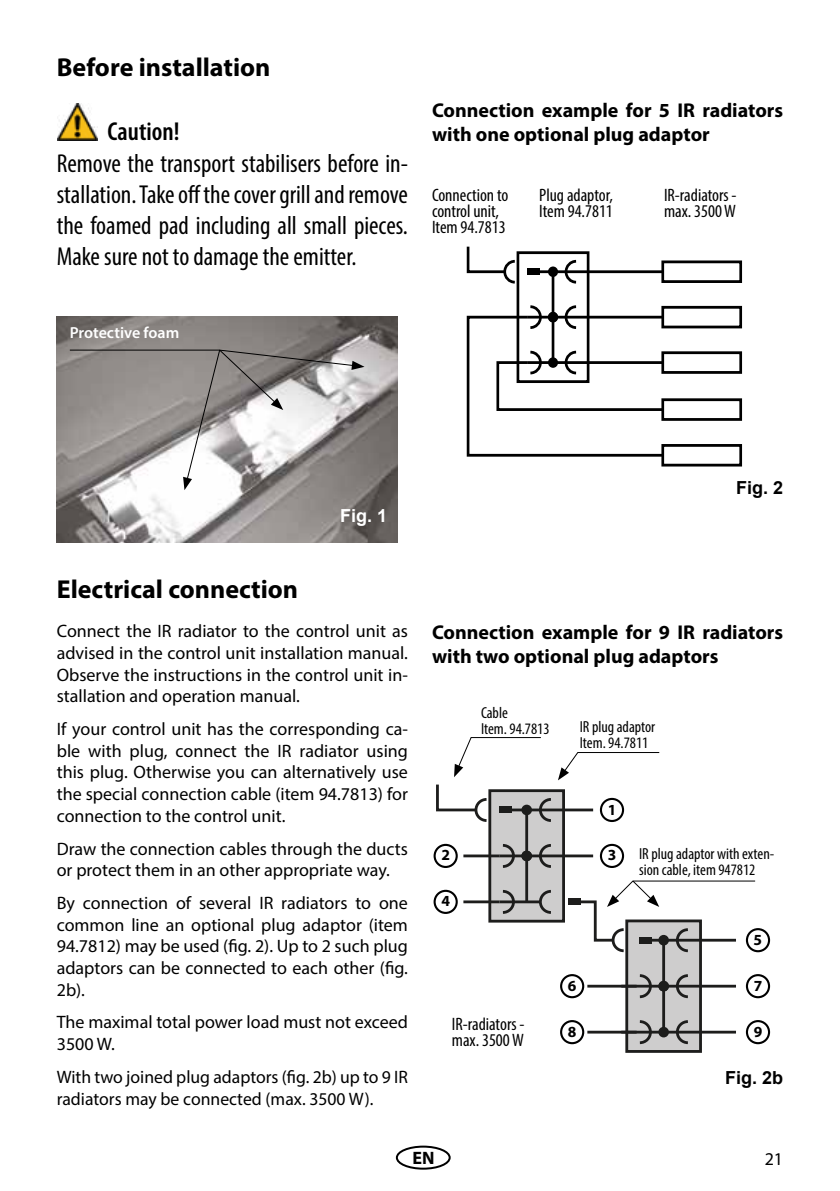
<style>
.page{position:relative;width:840px;height:1191px;background:#fff}
.page>*{position:absolute;margin:0;border:0;box-sizing:border-box;transform-origin:0 0}
.t1{font:condensed 26px/31.2px "Myriad Pro";color:#000;text-align:justify}
.t2{font:700 26px "Myriad Pro";color:#000}
.t3{font:600 condensed 26px "Myriad Pro";color:#000}
.t4{font:700 20px/24px "Myriad Pro";color:#000}
.t5{font:18px/21.6px "Myriad Pro";color:#000;text-align:justify}
.t6{font:condensed 18px/16px "Myriad Pro";color:#000}
.t7{font:700 18px "Arial";color:#000}
.t8{font:700 18px "Arial";color:#fff}
.t9{font:700 18px "Myriad Pro";color:#000}
.t10{font:condensed 16px/16px "Myriad Pro";color:#000}
.t11{font:600 16px "Myriad Pro";color:#fff}
.t12{font:700 15.4px "Myriad Pro";color:#000}
</style>
<div class="page">
<div style="left:395px;top:1145px;width:55px;height:24px;border:2px solid #000;border-radius:50%"></div>
<img style="left:57px;top:316px;width:340px;height:226px">
<img style="left:58px;top:104px;width:40px;height:37px">
<div style="left:527px;top:268px;width:12px;height:7px;background:#000"></div>
<div style="left:516px;top:251px;width:73px;height:132px;border:3px solid #000"></div>
<hr style="left:527px;top:270px;width:135px;height:3px;background:#000">
<div style="left:661px;top:260px;width:80px;height:23px;border:3px solid #000"></div>
<svg style="left:563px;top:259px;width:15px;height:25px"></svg>
<div style="left:661px;top:306px;width:80px;height:22px;border:3px solid #000"></div>
<div style="left:661px;top:351px;width:80px;height:23px;border:3px solid #000"></div>
<div style="left:661px;top:398px;width:80px;height:23px;border:3px solid #000"></div>
<div style="left:661px;top:444px;width:80px;height:22px;border:3px solid #000"></div>
<hr style="left:551px;top:272px;width:3px;height:45px;background:#000">
<div style="left:547px;top:266px;width:10px;height:11px;background:#000;border-radius:50%"></div>
<svg style="left:466px;top:246px;width:51px;height:39px"></svg>
<svg style="left:466px;top:304px;width:199px;height:154px"></svg>
<div style="left:626px;top:921px;width:74px;height:130px;background:#cecdcd"></div>
<div style="left:625px;top:919px;width:76px;height:133px;border:3px solid #1d1d1c"></div>
<div style="left:489px;top:790px;width:74px;height:131px;background:#cecdcd"></div>
<div style="left:488px;top:789px;width:76px;height:133px;border:3px solid #1d1d1c"></div>
<hr style="left:499px;top:854px;width:93px;height:3px;background:#1d1d1c">
<svg style="left:537px;top:844px;width:16px;height:24px"></svg>
<svg style="left:537px;top:890px;width:14px;height:24px"></svg>
<hr style="left:463px;top:900px;width:36px;height:3px;background:#1d1d1c">
<hr style="left:463px;top:854px;width:36px;height:3px;background:#1d1d1c">
<hr style="left:525px;top:810px;width:3px;height:46px;background:#1d1d1c">
<hr style="left:525px;top:856px;width:3px;height:46px;background:#1d1d1c">
<div style="left:521px;top:850px;width:10px;height:11px;background:#1d1d1c;border-radius:50%"></div>
<svg style="left:500px;top:890px;width:16px;height:24px"></svg>
<svg style="left:500px;top:844px;width:16px;height:24px"></svg>
<hr style="left:587px;top:1030px;width:49px;height:3px;background:#1d1d1c">
<hr style="left:587px;top:984px;width:49px;height:3px;background:#1d1d1c">
<div style="left:567px;top:898px;width:13px;height:7px;background:#1d1d1c"></div>
<hr style="left:621px;top:984px;width:114px;height:3px;background:#1d1d1c">
<svg style="left:674px;top:974px;width:16px;height:25px"></svg>
<hr style="left:621px;top:1030px;width:114px;height:3px;background:#1d1d1c">
<svg style="left:674px;top:1020px;width:16px;height:25px"></svg>
<hr style="left:662px;top:940px;width:2px;height:46px;background:#1d1d1c">
<hr style="left:662px;top:986px;width:2px;height:46px;background:#1d1d1c">
<div style="left:658px;top:981px;width:10px;height:10px;background:#1d1d1c;border-radius:50%"></div>
<div style="left:658px;top:1026px;width:10px;height:11px;background:#1d1d1c;border-radius:50%"></div>
<svg style="left:636px;top:1020px;width:17px;height:25px"></svg>
<svg style="left:636px;top:974px;width:17px;height:25px"></svg>
<hr style="left:499px;top:900px;width:41px;height:3px;background:#1d1d1c">
<div style="left:599px;top:844px;width:24px;height:24px;border:2px solid #000;border-radius:50%"></div>
<div style="left:745px;top:928px;width:24px;height:24px;border:2px solid #000;border-radius:50%"></div>
<div style="left:433px;top:844px;width:24px;height:24px;border:2px solid #000;border-radius:50%"></div>
<div style="left:433px;top:889px;width:24px;height:25px;border:2px solid #000;border-radius:50%"></div>
<div style="left:745px;top:974px;width:24px;height:24px;border:2px solid #000;border-radius:50%"></div>
<div style="left:745px;top:1020px;width:24px;height:24px;border:2px solid #000;border-radius:50%"></div>
<div style="left:559px;top:974px;width:25px;height:24px;border:2px solid #000;border-radius:50%"></div>
<div style="left:559px;top:1020px;width:25px;height:24px;border:2px solid #000;border-radius:50%"></div>
<svg style="left:436px;top:737px;width:224px;height:86px"></svg>
<svg style="left:69px;top:349px;width:295px;height:141px"></svg>
<svg style="left:580px;top:880px;width:175px;height:73px"></svg>
<h1 class="t2" style="left:57px;top:50px;width:215px">Before installation</h1>
<h1 class="t3" style="left:107px;top:116px;width:73px">Caution!</h1>
<h1 class="t1" style="left:57px;top:147px;width:352px">Remove the transport stabilisers before in&shy;stallation. Take off the cover grill and remove the foamed pad including all small pieces.<br>Make sure not to damage the emitter.</h1>
<p class="t11" style="left:70px;top:322px;width:111px">Protective foam</p>
<p class="t4" style="left:432px;top:98px;width:352px">Connection example for 5 IR radiators with one optional plug adaptor</p>
<p class="t6" style="left:432px;top:186px;width:78px">Connection to control unit,<br>Item 94.7813</p>
<p class="t6" style="left:539px;top:186px;width:75px">Plug adaptor,<br>Item 94.7811</p>
<p class="t6" style="left:663px;top:186px;width:74px">IR-radiators - max. 3500 W</p>
<h1 class="t2" style="left:57px;top:572px;width:243px">Electrical connection</h1>
<p class="t8" style="left:340px;top:502px;width:49px">Fig. 1</p>
<p class="t5" style="left:57px;top:620px;width:352px">Connect the IR radiator to the control unit as advised in the control unit installation manual.<br>Observe the instructions in the control unit in&shy;stallation and operation manual.</p>
<p class="t5" style="left:57px;top:718px;width:352px">If your control unit has the corresponding ca&shy;ble with plug, connect the IR radiator using this plug. Otherwise you can alternatively use the special connection cable (item 94.7813) for connection to the control unit.</p>
<p class="t5" style="left:57px;top:837px;width:352px">Draw the connection cables through the ducts or protect them in an other appropriate way.</p>
<p class="t5" style="left:57px;top:892px;width:352px">By connection of several IR radiators to one common line an optional plug adaptor (item 94.7812) may be used (fig. 2). Up to 2 such plug adaptors can be connected to each other (fig.<br>2b).</p>
<p class="t5" style="left:57px;top:1011px;width:352px">The maximal total power load must not exceed<br>3500 W.</p>
<p class="t5" style="left:57px;top:1065px;width:352px">With two joined plug adaptors (fig. 2b) up to 9 IR radiators may be connected (max. 3500 W).</p>
<p class="t7" style="left:735px;top:475px;width:49px">Fig. 2</p>
<p class="t4" style="left:432px;top:619px;width:352px">Connection example for 9 IR radiators with two optional plug adaptors</p>
<p class="t10" style="left:480px;top:705px;width:70px">Cable<br>Item. 94.7813</p>
<p class="t10" style="left:579px;top:718px;width:77px">IR plug adaptor<br>Item. 94.7811</p>
<p class="t12" style="left:441px;top:845px;width:10px">2</p>
<p class="t12" style="left:441px;top:891px;width:10px">4</p>
<p class="t6" style="left:451px;top:1015px;width:74px">IR-radiators - max. 3500 W</p>
<p class="t12" style="left:567px;top:975px;width:10px">6</p>
<p class="t12" style="left:567px;top:1021px;width:10px">8</p>
<p class="t12" style="left:607px;top:799px;width:10px">1</p>
<p class="t12" style="left:607px;top:845px;width:10px">3</p>
<p class="t10" style="left:638px;top:845px;width:137px">IR plug adaptor with exten&shy;sion cable, item 947812</p>
<p class="t12" style="left:753px;top:929px;width:10px">5</p>
<p class="t12" style="left:753px;top:975px;width:10px">7</p>
<p class="t12" style="left:753px;top:1021px;width:10px">9</p>
<p class="t7" style="left:724px;top:1064px;width:60px">Fig. 2b</p>
<p class="t9" style="left:412px;top:1146px;width:24px">EN</p>
<p class="t5" style="left:764px;top:1147px;width:20px">21</p>
</div>
